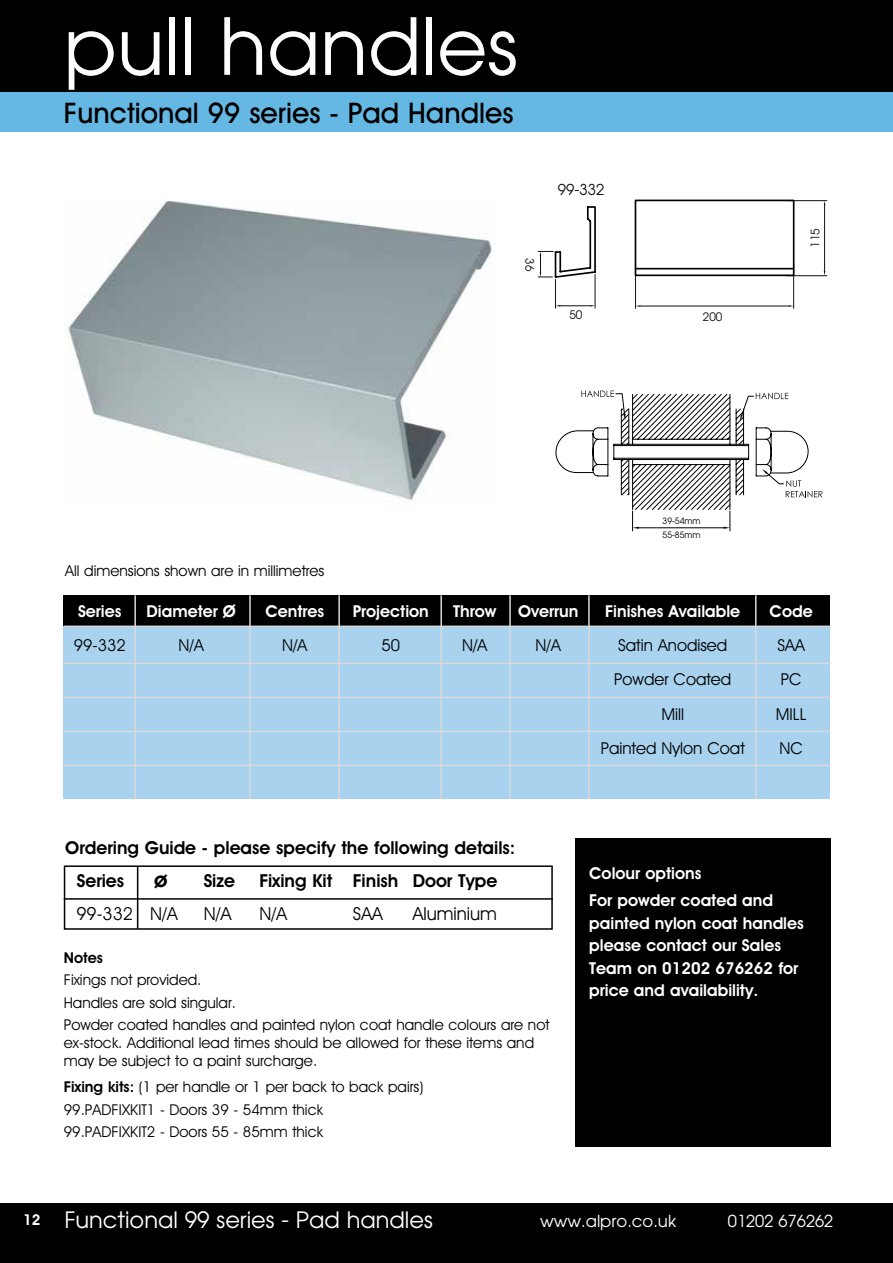
<style>
.page{position:relative;width:893px;height:1263px;background:#fff}
.page>*{position:absolute;margin:0;border:0;box-sizing:border-box;transform-origin:0 0}
.t1{font:78px "Avant Garde";color:#fff}
.t2{font:500 28.5px "Avant Garde IT Cby BT";color:#000}
.t3{font:22.5px "Avant Garde";color:#fff}
.t4{font:600 21px "Avant Garde IT Cby BT";color:#000;scale:1.05 1}
.t5{font:600 18px/33px "Avant Garde IT Cby BT";color:#000}
.t6{font:18px "Avant Garde IT Cby BT";color:#000}
.t7{font:600 16.5px/22.5px "Avant Garde IT Cby BT";color:#fff}
.t8{font:16.5px "Avant Garde IT Cby BT";color:#000}
.t9{font:16.5px "Avant Garde";color:#fff}
.t10{font:15px/22.2px "Avant Garde IT Cby BT";color:#000}
.t11{font:15px "Avant Garde";color:#111211}
.t12{font:600 15px "Avant Garde IT Cby BT";color:#000}
.t13{font:600 15px "Avant Garde IT Cby BT";color:#fff}
.t14{font:11.7px "Avant Garde";color:#111211}
.t15{font:8.7px/14.7px "Avant Garde";color:#000204}
.s1{font-weight:600}
</style>
<div class="page">
<div style="left:64px;top:595px;width:766px;height:31px;background:#000"></div>
<div style="left:64px;top:626px;width:766px;height:173px;background:#a8d2ed"></div>
<hr style="left:64px;top:663px;width:767px;height:1px;background:#d9dadb">
<hr style="left:64px;top:626px;width:767px;height:1px;background:#d9dadb">
<hr style="left:64px;top:697px;width:767px;height:1px;background:#d9dadb">
<hr style="left:64px;top:731px;width:767px;height:1px;background:#d9dadb">
<hr style="left:64px;top:765px;width:767px;height:1px;background:#d9dadb">
<hr style="left:134px;top:595px;width:2px;height:204px;background:#d9dadb">
<hr style="left:249px;top:595px;width:2px;height:204px;background:#d9dadb">
<hr style="left:338px;top:595px;width:2px;height:204px;background:#d9dadb">
<hr style="left:440px;top:595px;width:2px;height:204px;background:#d9dadb">
<hr style="left:509px;top:595px;width:2px;height:204px;background:#d9dadb">
<hr style="left:588px;top:595px;width:2px;height:204px;background:#d9dadb">
<hr style="left:755px;top:595px;width:1px;height:204px;background:#d9dadb">
<div style="left:575px;top:838px;width:255px;height:309px;background:#000"></div>
<div style="left:64px;top:865px;width:489px;height:65px;border:2px solid #000"></div>
<hr style="left:64px;top:898px;width:489px;height:2px;background:#000">
<hr style="left:137px;top:867px;width:1px;height:62px;background:#000">
<div style="left:0;top:1203px;width:893px;height:60px;background:#000"></div>
<div style="left:0;top:0;width:893px;height:93px;background:#000"></div>
<div style="left:0;top:93px;width:893px;height:39px;background:#65b8e3"></div>
<img style="left:66px;top:201px;width:428px;height:301px">
<svg style="left:538px;top:206px;width:58px;height:102px"></svg>
<hr style="left:640px;top:306px;width:149px;height:1px;background:#111211">
<hr style="left:793px;top:264px;width:1px;height:44px;background:#111211">
<hr style="left:635px;top:264px;width:1px;height:44px;background:#111211">
<hr style="left:786px;top:275px;width:41px;height:1px;background:#111211">
<hr style="left:786px;top:200px;width:41px;height:1px;background:#111211">
<hr style="left:824px;top:205px;width:1px;height:66px;background:#111211">
<div style="left:635px;top:200px;width:159px;height:76px;border:2px solid #000"></div>
<hr style="left:635px;top:268px;width:158px;height:1px;background:#000">
<svg style="left:555px;top:391px;width:267px;height:141px"></svg>
<h1 class="t1" style="left:64px;top:-2px;width:456px">pull handles</h1>
<h2 class="t2" style="left:64px;top:96px;width:451px">Functional 99 series - Pad Handles</h2>
<p class="t11" style="left:558px;top:180px;width:48px">99-332</p>
<p class="t14" style="left:537px;top:258px;width:14px;rotate:90deg">36</p>
<p class="t14" style="left:569px;top:308px;width:14px">50</p>
<p class="t14" style="left:703px;top:309px;width:21px">200</p>
<p class="t14" style="left:808px;top:248px;width:21px;rotate:-90deg">115</p>
<p class="t10" style="left:65px;top:559px;width:261px">All dimensions shown are in millimetres</p>
<p class="t15" style="left:663px;top:513px;width:39px">39-54mm<br>55-85mm</p>
<p class="t7" style="left:78px;top:600px;width:45px">Series</p>
<p class="t7" style="left:147px;top:600px;width:91px">Diameter Ø</p>
<p class="t7" style="left:265px;top:600px;width:60px">Centres</p>
<p class="t7" style="left:353px;top:600px;width:78px">Projection</p>
<p class="t7" style="left:453px;top:600px;width:45px">Throw</p>
<p class="t7" style="left:518px;top:600px;width:62px">Overrun</p>
<p class="t7" style="left:605px;top:600px;width:137px">Finishes Available</p>
<p class="t7" style="left:770px;top:600px;width:45px">Code</p>
<p class="t8" style="left:74px;top:635px;width:53px">99-332</p>
<p class="t8" style="left:179px;top:635px;width:27px">N/A</p>
<p class="t8" style="left:282px;top:635px;width:27px">N/A</p>
<p class="t8" style="left:381px;top:635px;width:20px">50</p>
<p class="t8" style="left:462px;top:635px;width:27px">N/A</p>
<p class="t8" style="left:536px;top:635px;width:27px">N/A</p>
<p class="t8" style="left:618px;top:635px;width:111px">Satin Anodised</p>
<p class="t8" style="left:777px;top:635px;width:29px">SAA</p>
<p class="t8" style="left:614px;top:669px;width:119px">Powder Coated</p>
<p class="t8" style="left:781px;top:669px;width:22px">PC</p>
<p class="t8" style="left:661px;top:704px;width:24px">Mill</p>
<p class="t8" style="left:776px;top:704px;width:32px">MILL</p>
<p class="t8" style="left:601px;top:738px;width:146px">Painted Nylon Coat</p>
<p class="t8" style="left:779px;top:738px;width:25px">NC</p>
<p class="t5" style="left:77px;top:831px;width:440px;text-indent:-12px">Ordering Guide - please specify the following details:<br>Series</p>
<h3 class="t4" style="left:154px;top:867px;width:14px">ø</h3>
<p class="t5" style="left:204px;top:864px;width:33px">Size</p>
<p class="t5" style="left:259px;top:864px;width:240px">Fixing Kit Finish Door Type</p>
<p class="t6" style="left:76px;top:902px;width:103px">99-332 N/A</p>
<p class="t6" style="left:204px;top:902px;width:29px">N/A</p>
<p class="t6" style="left:259px;top:902px;width:29px">N/A</p>
<p class="t6" style="left:353px;top:902px;width:31px">SAA</p>
<p class="t6" style="left:413px;top:902px;width:86px">Aluminium</p>
<p class="t12" style="left:64px;top:949px;width:41px">Notes</p>
<p class="t10" style="left:64px;top:969px;width:487px">Fixings not provided.<br>Handles are sold singular.<br>Powder coated handles and painted nylon coat handle colours are not</p>
<p class="t10" style="left:64px;top:1033px;width:472px;line-height:18px">ex-stock. Additional lead times should be allowed for these items and may be subject to a paint surcharge.</p>
<p class="t10" style="left:64px;top:1076px;width:361px"><span class="s1">Fixing kits:</span> (1 per handle or 1 per back to back pairs)<br>99.PADFIXKIT1 - Doors 39 - 54mm thick<br>99.PADFIXKIT2 - Doors 55 - 85mm thick</p>
<p class="t7" style="left:589px;top:860px;width:185px;line-height:26.7px">Colour options<br>For powder coated and</p>
<p class="t7" style="left:589px;top:911px;width:216px">painted nylon coat handles please contact our Sales<br>Team on 01202 676262 for price and availability.</p>
<p class="t13" style="left:23px;top:1210px;width:19px">12</p>
<h3 class="t3" style="left:65px;top:1206px;width:370px">Functional 99 series - Pad handles</h3>
<p class="t9" style="left:540px;top:1210px;width:138px">www.alpro.co.uk</p>
<p class="t9" style="left:728px;top:1210px;width:107px">01202 676262</p>
</div>
